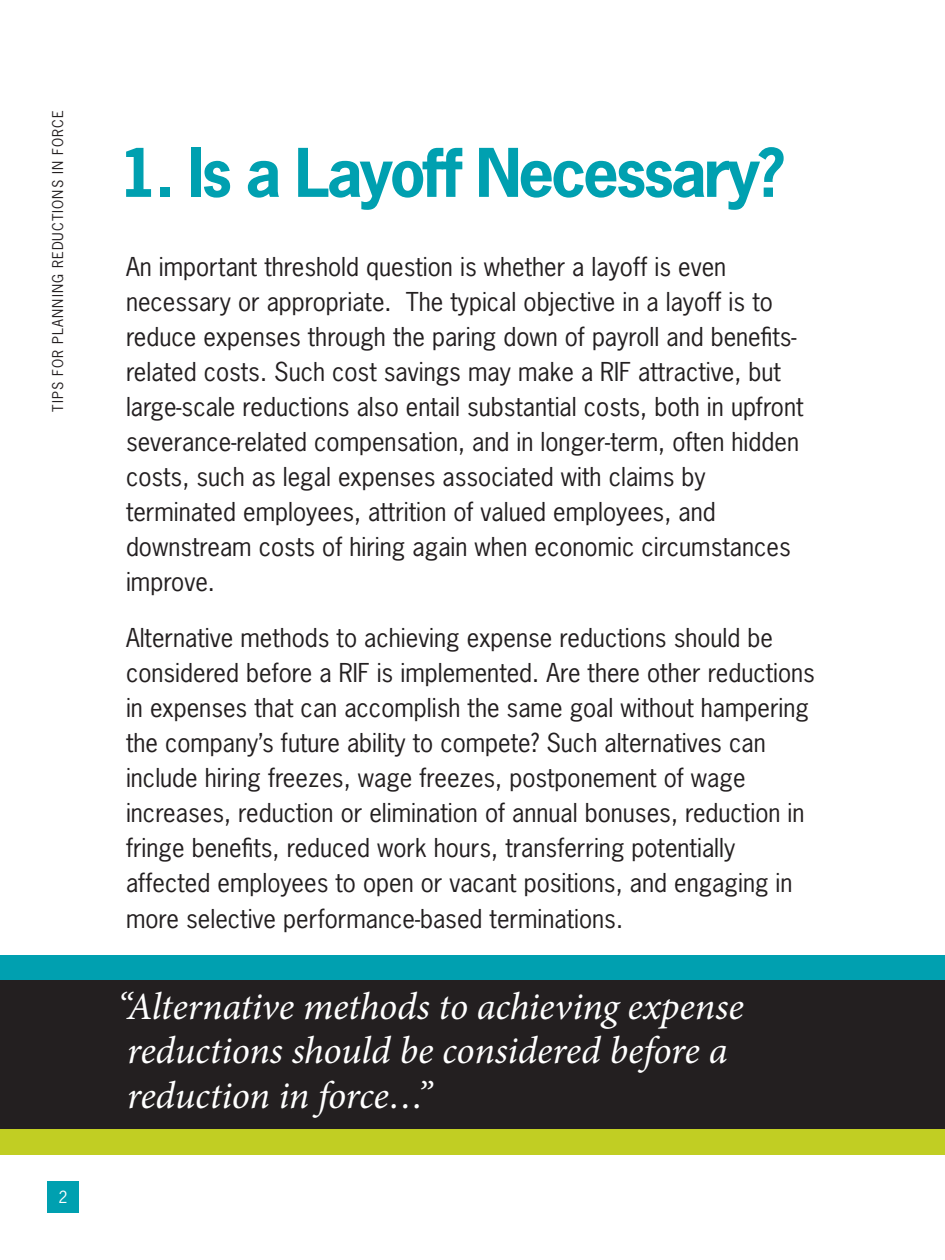
<style>
.page{position:relative;width:945px;height:1260px;background:#fff}
.page>*{position:absolute;margin:0;border:0;box-sizing:border-box;transform-origin:0 0}
.t1{font:700 63px "News Gothic Std";letter-spacing:-.05em;color:#00a0b0}
.t2{font:italic 38.5px/44.6px "Minion Pro";letter-spacing:-.005em;color:#fff}
.t3{font:24.5px/35px "News Gothic Std";color:#231f20}
.t4{font:15.75px "News Gothic Std";color:#fff}
.t5{font:14px "News Gothic Std";letter-spacing:.075em;color:#231f20}
</style>
<div class="page">
<div style="left:47px;top:1181px;width:32px;height:32px;background:#00a0b0"></div>
<div style="left:0;top:979px;width:945px;height:150px;background:#231f20"></div>
<div style="left:0;top:956px;width:945px;height:24px;background:#00a0b0"></div>
<div style="left:0;top:1129px;width:945px;height:26px;background:#c1ce23"></div>
<p class="t5" style="left:49px;top:412px;width:303px;rotate:-90deg">TIPS FOR PLANNING REDUCTIONS IN FORCE</p>
<p class="t4" style="left:58px;top:1187px;width:11px">2</p>
<h1 class="t1" style="left:119px;top:131px;width:668px">1. Is a Layoff Necessary?</h1>
<p class="t3" style="left:126px;top:249px;width:679px">An important threshold question is whether a layoff is even necessary or appropriate. The typical objective in a layoff is to reduce expenses through the paring down of payroll and benefits&shy;related costs. Such cost savings may make a RIF attractive, but large-scale reductions also entail substantial costs, both in upfront severance-related compensation, and in longer-term, often hidden costs, such as legal expenses associated with claims by terminated employees, attrition of valued employees, and downstream costs of hiring again when economic circumstances improve.</p>
<p class="t3" style="left:126px;top:620px;width:691px">Alternative methods to achieving expense reductions should be considered before a RIF is implemented. Are there other reductions in expenses that can accomplish the same goal without hampering the company’s future ability to compete? Such alternatives can include hiring freezes, wage freezes, postponement of wage increases, reduction or elimination of annual bonuses, reduction in fringe benefits, reduced work hours, transferring potentially affected employees to open or vacant positions, and engaging in more selective performance-based terminations.</p>
<h2 class="t2" style="left:117px;top:984px;width:628px">“Alternative methods to achieving expense reductions should be considered before a reduction in force…”</h2>
</div>
